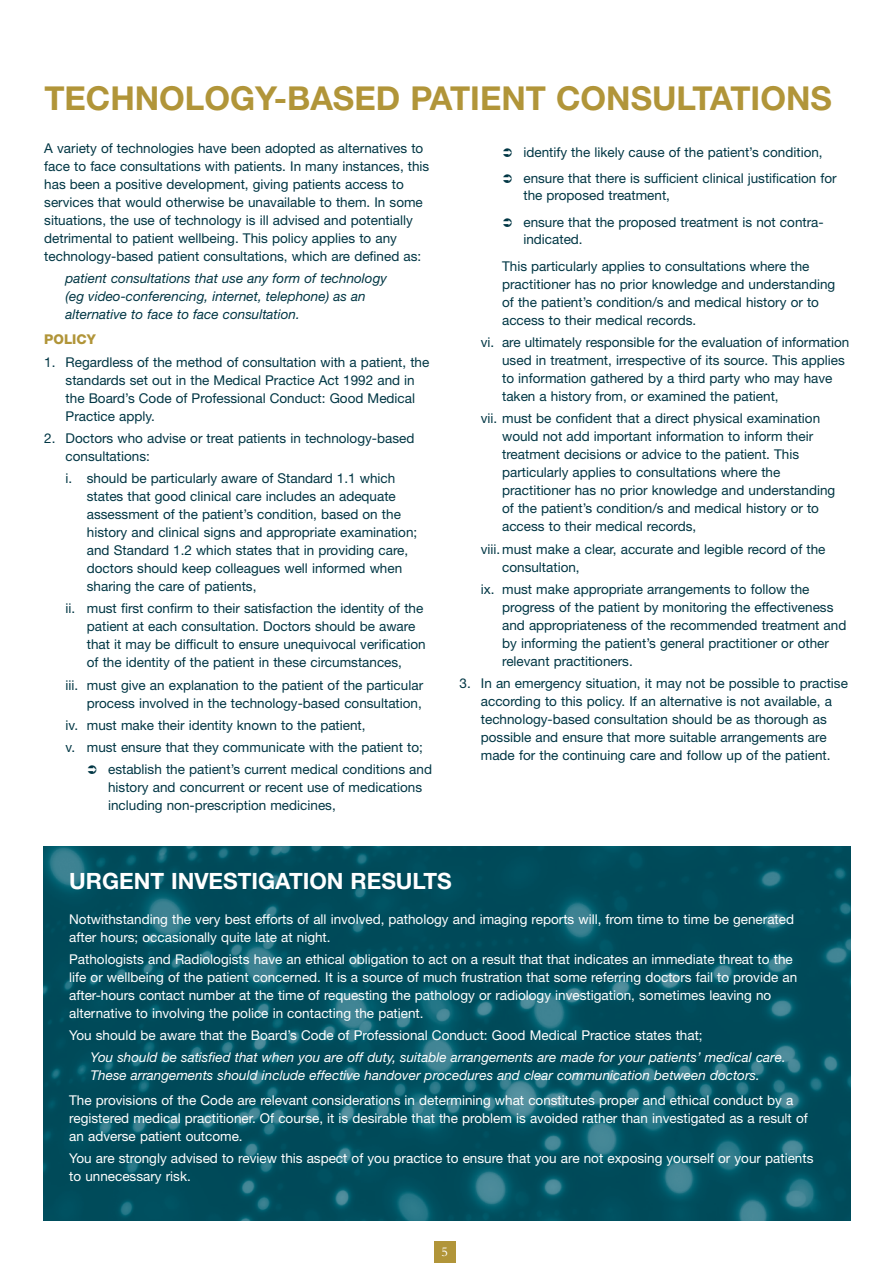
<style>
.page{position:relative;width:893px;height:1263px;background:#fff}
.page>*{position:absolute;margin:0;border:0;box-sizing:border-box;transform-origin:0 0}
.t1{font:700 33px "Helvetica Neue";color:#b19539}
.t2{font:700 22.5px "Helvetica Neue";color:#fff}
.t3{font:13.5px/18px "Helvetica Neue";color:#003644}
.t4{font:13.5px/18px "Helvetica Neue";color:#fff}
.t5{font:italic 13.5px/18px "Helvetica Neue";color:#fff}
.t6{font:italic 13.5px/18px "Helvetica Neue";color:#003644}
.t7{font:800 13.5px "Helvetica Neue";color:#b19539}
.t8{font:13.5px "Bembo";color:#fff}
</style>
<div class="page">
<div style="left:434px;top:1242px;width:21px;height:21px;background:#b19539"></div>
<img style="left:44px;top:847px;width:806px;height:374px">
<h1 class="t1" style="left:44px;top:87px;width:789px">TECHNOLOGY-BASED PATIENT CONSULTATIONS</h1>
<p class="t3" style="left:44px;top:141px;width:386px">A variety of technologies have been adopted as alternatives to face to face consultations with patients. In many instances, this has been a positive development, giving patients access to services that would otherwise be unavailable to them. In some situations, the use of technology is ill advised and potentially detrimental to patient wellbeing. This policy applies to any technology-based patient consultations, which are defined as:</p>
<p class="t6" style="left:66px;top:271px;width:323px">patient consultations that use any form of technology (eg video-conferencing, internet, telephone) as an alternative to face to face consultation.</p>
<p class="t7" style="left:44px;top:335px;width:53px">POLICY</p>
<p class="t3" style="left:66px;top:354px;width:365px;text-indent:-21px">1. Regardless of the method of consultation with a patient, the standards set out in the Medical Practice Act 1992 and in the Board’s Code of Professional Conduct: Good Medical Practice apply.</p>
<p class="t3" style="left:66px;top:430px;width:350px;text-indent:-21px">2. Doctors who advise or treat patients in technology-based consultations:</p>
<p class="t3" style="left:87px;top:471px;width:332px;text-indent:-21px">i. should be particularly aware of Standard 1.1 which states that good clinical care includes an adequate assessment of the patient’s condition, based on the history and clinical signs and appropriate examination; and Standard 1.2 which states that in providing care, doctors should keep colleagues well informed when sharing the care of patients,</p>
<p class="t3" style="left:87px;top:601px;width:340px;text-indent:-21px">ii. must first confirm to their satisfaction the identity of the patient at each consultation. Doctors should be aware that it may be difficult to ensure unequivocal verification of the identity of the patient in these circumstances,</p>
<p class="t3" style="left:66px;top:677px;width:359px;text-align:right">iii. must give an explanation to the patient of the particular process involved in the technology-based consultation,</p>
<p class="t3" style="left:66px;top:717px;width:301px">iv. must make their identity known to the patient,</p>
<p class="t3" style="left:66px;top:740px;width:359px">v. must ensure that they communicate with the patient to;</p>
<p class="t3" style="left:108px;top:762px;width:325px">establish the patient’s current medical conditions and</p>
<p class="t3" style="left:108px;top:780px;width:315px">history and concurrent or recent use of medications including non-prescription medicines,</p>
<p class="t3" style="left:523px;top:140px;width:315px;line-height:26.2px">identify the likely cause of the patient’s condition, ensure that there is sufficient clinical justification for</p>
<p class="t3" style="left:523px;top:184px;width:302px;line-height:26.2px">the proposed treatment,<br>ensure that the proposed treatment is not contra-</p>
<p class="t3" style="left:502px;top:228px;width:309px;line-height:26.5px;text-indent:21px">indicated.<br>This particularly applies to consultations where the</p>
<p class="t3" style="left:502px;top:276px;width:334px">practitioner has no prior knowledge and understanding of the patient’s condition/s and medical history or to access to their medical records.</p>
<p class="t3" style="left:502px;top:335px;width:348px;text-indent:-21px">vi. are ultimately responsible for the evaluation of information used in treatment, irrespective of its source. This applies to information gathered by a third party who may have taken a history from, or examined the patient,</p>
<p class="t3" style="left:502px;top:411px;width:334px;text-indent:-21px">vii. must be confident that a direct physical examination would not add important information to inform their treatment decisions or advice to the patient. This particularly applies to consultations where the practitioner has no prior knowledge and understanding of the patient’s condition/s and medical history or to access to their medical records,</p>
<p class="t3" style="left:502px;top:541px;width:325px;text-indent:-21px">viii.must make a clear, accurate and legible record of the consultation,</p>
<p class="t3" style="left:502px;top:581px;width:346px;text-indent:-21px">ix. must make appropriate arrangements to follow the progress of the patient by monitoring the effectiveness and appropriateness of the recommended treatment and by informing the patient’s general practitioner or other relevant practitioners.</p>
<p class="t3" style="left:459px;top:676px;width:390px;text-align:center">3. In an emergency situation, it may not be possible to practise according to this policy. If an alternative is not available, a technology-based consultation should be as thorough as possible and ensure that more suitable arrangements are<br>made for the continuing care and follow up of the patient.</p>
<h2 class="t2" style="left:69px;top:872px;width:384px">URGENT INVESTIGATION RESULTS</h2>
<p class="t4" style="left:69px;top:911px;width:726px">Notwithstanding the very best efforts of all involved, pathology and imaging reports will, from time to time be generated after hours; occasionally quite late at night.</p>
<p class="t4" style="left:69px;top:951px;width:729px">Pathologists and Radiologists have an ethical obligation to act on a result that that indicates an immediate threat to the life or wellbeing of the patient concerned. It is a source of much frustration that some referring doctors fail to provide an after-hours contact number at the time of requesting the pathology or radiology investigation, sometimes leaving no alternative to involving the police in contacting the patient.</p>
<p class="t4" style="left:69px;top:1028px;width:635px">You should be aware that the Board’s Code of Professional Conduct: Good Medical Practice states that;</p>
<p class="t5" style="left:90px;top:1050px;width:696px">You should be satisfied that when you are off duty, suitable arrangements are made for your patients’ medical care.<br>These arrangements should include effective handover procedures and clear communication between doctors.</p>
<p class="t4" style="left:69px;top:1092px;width:740px">The provisions of the Code are relevant considerations in determining what constitutes proper and ethical conduct by a registered medical practitioner. Of course, it is desirable that the problem is avoided rather than investigated as a result of an adverse patient outcome.</p>
<p class="t4" style="left:69px;top:1150px;width:745px">You are strongly advised to review this aspect of you practice to ensure that you are not exposing yourself or your patients to unnecessary risk.</p>
<p class="t8" style="left:441px;top:1246px;width:8px">5</p>
</div>
